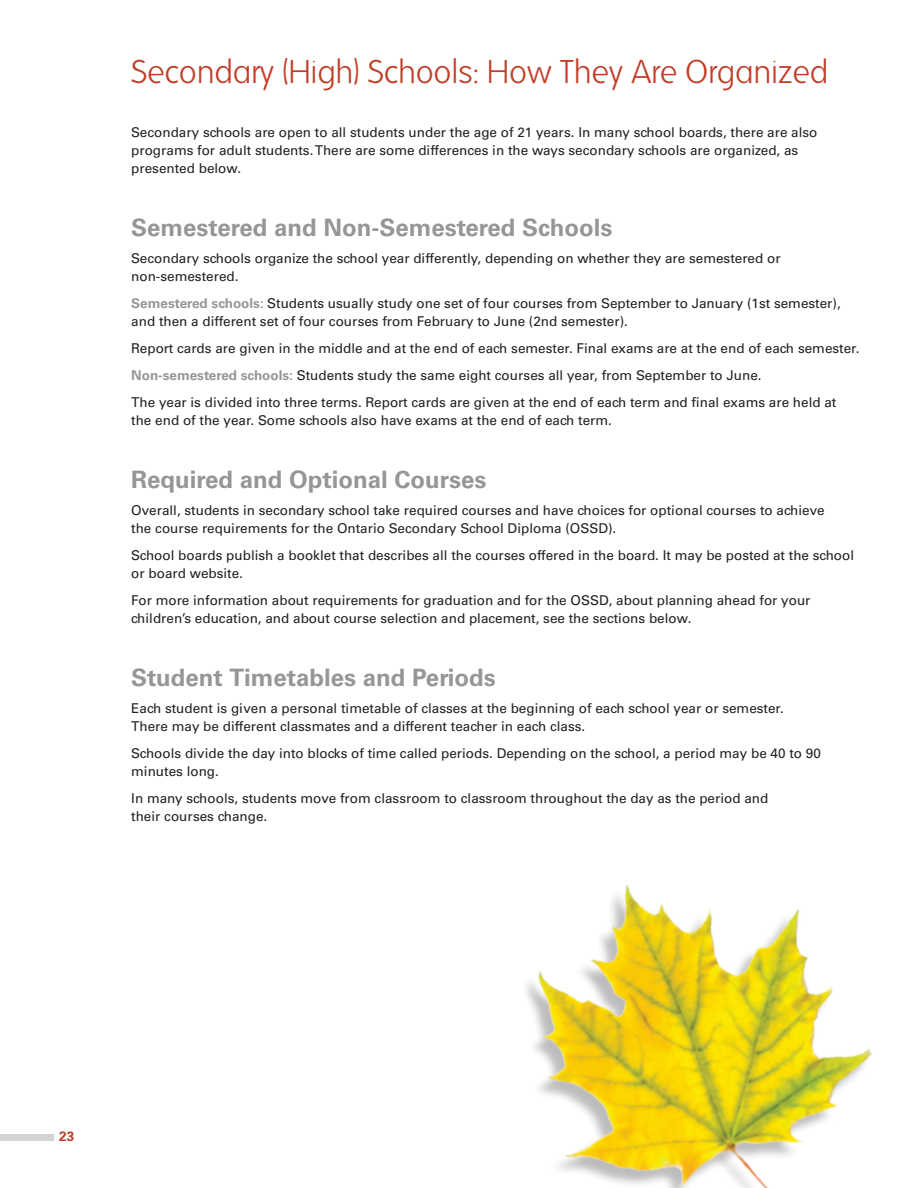
<style>
.page{position:relative;width:918px;height:1188px;background:#fff}
.page>*{position:absolute;margin:0;border:0;box-sizing:border-box;transform-origin:0 0}
.t1{font:300 33px "Folks";letter-spacing:-.01em;color:#c23d27}
.t2{font:700 24px "Univers LT Std";color:#949698}
.t3{font:13.5px/18px "Univers LT Std";color:#231f20}
.t4{font:700 13.5px "Univers LT Std";color:#c23d27}
.s1{font-weight:700;color:#949698}
</style>
<div class="page">
<img style="left:526px;top:885px;width:346px;height:303px">
<div style="left:0;top:1134px;width:54px;height:6px;background:#d1d3d4"></div>
<h1 class="t1" style="left:131px;top:54px;width:699px">Secondary (High) Schools: How They Are Organized</h1>
<p class="t3" style="left:131px;top:123px;width:688px">Secondary schools are open to all students under the age of 21 years. In many school boards, there are also programs for adult students. There are some differences in the ways secondary schools are organized, as presented below.</p>
<h2 class="t2" style="left:131px;top:213px;width:483px">Semestered and Non-Semestered Schools</h2>
<p class="t3" style="left:131px;top:249px;width:651px">Secondary schools organize the school year differently, depending on whether they are semestered or non-semestered.</p>
<p class="t3" style="left:131px;top:294px;width:711px"><span class="s1">Semestered schools:</span> Students usually study one set of four courses from September to January (1st semester), and then a different set of four courses from February to June (2nd semester).</p>
<p class="t3" style="left:131px;top:335px;width:730px;line-height:27px">Report cards are given in the middle and at the end of each semester. Final exams are at the end of each semester.<br><span class="s1">Non-semestered schools:</span> Students study the same eight courses all year, from September to June.<br>The year is divided into three terms. Report cards are given at the end of each term and final exams are held at</p>
<p class="t3" style="left:131px;top:411px;width:482px">the end of the year. Some schools also have exams at the end of each term.</p>
<h2 class="t2" style="left:131px;top:465px;width:357px">Required and Optional Courses</h2>
<p class="t3" style="left:131px;top:501px;width:695px">Overall, students in secondary school take required courses and have choices for optional courses to achieve the course requirements for the Ontario Secondary School Diploma (OSSD).</p>
<p class="t3" style="left:131px;top:546px;width:724px">School boards publish a booklet that describes all the courses offered in the board. It may be posted at the school or board website.</p>
<p class="t3" style="left:131px;top:591px;width:681px">For more information about requirements for graduation and for the OSSD, about planning ahead for your children’s education, and about course selection and placement, see the sections below.</p>
<h2 class="t2" style="left:131px;top:663px;width:366px">Student Timetables and Periods</h2>
<p class="t3" style="left:131px;top:699px;width:654px">Each student is given a personal timetable of classes at the beginning of each school year or semester.<br>There may be different classmates and a different teacher in each class.</p>
<p class="t3" style="left:131px;top:744px;width:691px">Schools divide the day into blocks of time called periods. Depending on the school, a period may be 40 to 90 minutes long.</p>
<p class="t3" style="left:131px;top:789px;width:639px">In many schools, students move from classroom to classroom throughout the day as the period and their courses change.</p>
<p class="t4" style="left:59px;top:1128px;width:17px">23</p>
</div>
